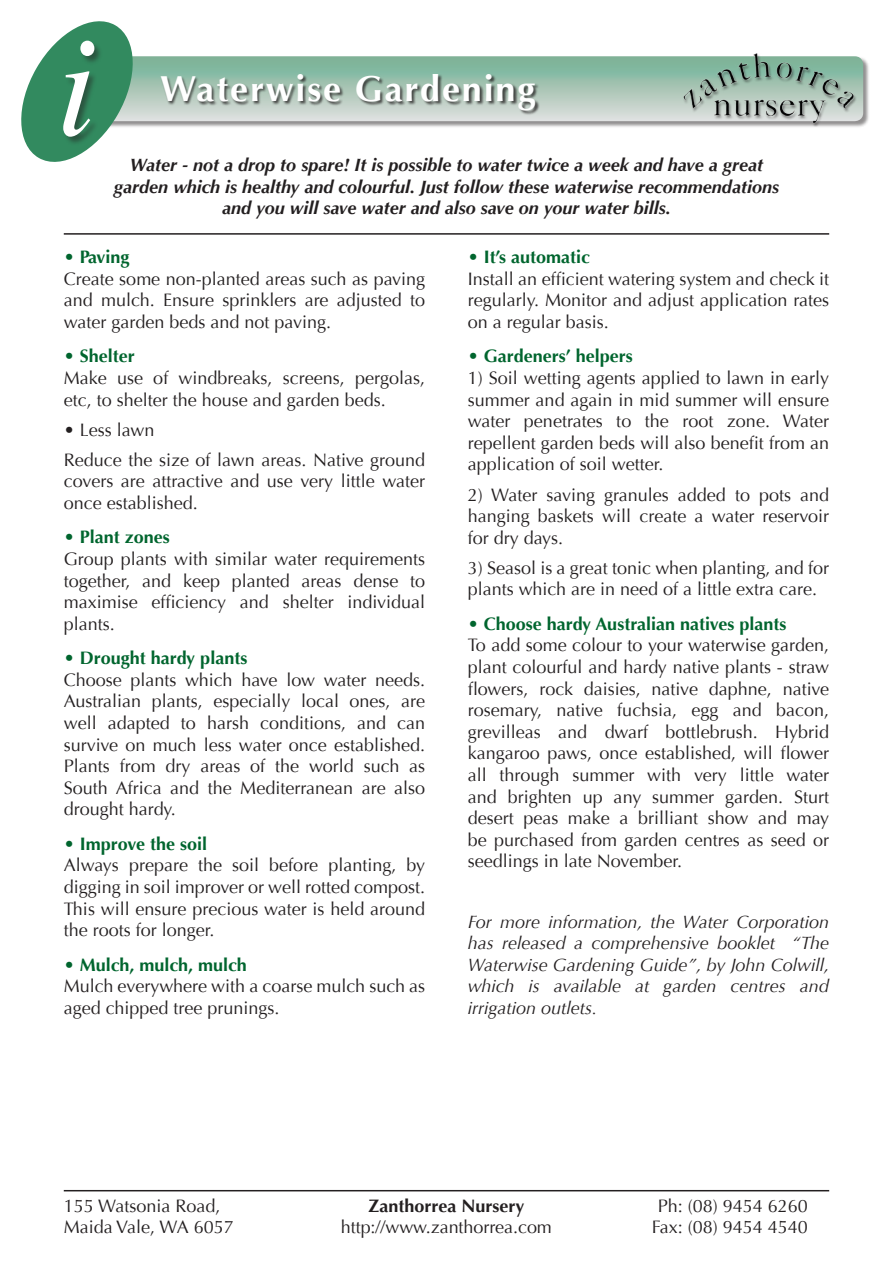
<style>
.page{position:relative;width:893px;height:1263px;background:#fff}
.page>*{position:absolute;margin:0;border:0;box-sizing:border-box;transform-origin:0 0}
.t1{font:italic 144px "Times";color:#fff}
.t2{font:700 36px "Optima";letter-spacing:.05em;color:#fff}
.Main_text{font:18px/21.6px "Optima";color:#231f20;text-align:justify}
.Main_text-2{font:italic 700 18px/21.6px "Optima";color:#231f20;text-align:center}
.Main_text-3{font:italic 18px/21.6px "Optima";color:#231f20;text-align:justify}
.Subheading{font:700 18px "Optima";color:#00652e}
.t3{font:700 18px "Optima";color:#231f20}
</style>
<div class="page">
<svg style="left:156px;top:58px;width:713px;height:69px;background:#b7b6b6"></svg>
<svg style="left:156px;top:56px;width:707px;height:65px;background:#a0c3b2"></svg>
<svg style="left:21px;top:21px;width:135px;height:141px"></svg>
<div style="left:62px;top:41px;width:41px;height:105px;background:#231f20;opacity:.5"></div>
<div style="left:682px;top:53px;width:175px;height:74px;background:#231f20;opacity:.5"></div>
<img style="left:682px;top:53px;width:173px;height:70px">
<div style="left:161px;top:73px;width:379px;height:43px;background:#231f20;opacity:.75"></div>
<hr style="left:64px;top:1190px;width:765px;height:1px;background:#231f20">
<hr style="left:64px;top:233px;width:765px;height:2px;background:#231f20">
<p class="t1" style="left:56px;top:-3px;width:42px">i</p>
<p class="t2" style="left:160px;top:68px;width:377px">Waterwise Gardening</p>
<p class="Main_text-2" style="left:114px;top:154px;width:666px">Water - not a drop to spare! It is possible to water twice a week and have a great garden which is healthy and colourful. Just follow these waterwise recommendations and you will save water and also save on your water bills.</p>
<p class="Subheading" style="left:64px;top:247px;width:67px">• Paving</p>
<p class="Main_text" style="left:64px;top:268px;width:363px">Create some non-planted areas such as paving and mulch. Ensure sprinklers are adjusted to water garden beds and not paving.</p>
<p class="Subheading" style="left:64px;top:346px;width:72px">• Shelter</p>
<p class="Main_text" style="left:64px;top:367px;width:363px">Make use of windbreaks, screens, pergolas, etc, to shelter the house and garden beds.</p>
<p class="Main_text" style="left:64px;top:419px;width:92px">• Less lawn</p>
<p class="Main_text" style="left:64px;top:449px;width:363px">Reduce the size of lawn areas. Native ground covers are attractive and use very little water once established.</p>
<p class="Subheading" style="left:64px;top:527px;width:107px">• Plant zones</p>
<p class="Main_text" style="left:64px;top:548px;width:363px">Group plants with similar water requirements together, and keep planted areas dense to maximise efficiency and shelter individual plants.</p>
<p class="Subheading" style="left:64px;top:647px;width:185px">• Drought hardy plants</p>
<p class="Main_text" style="left:64px;top:669px;width:363px">Choose plants which have low water needs.<br>Australian plants, especially local ones, are well adapted to harsh conditions, and can survive on much less water once established.<br>Plants from dry areas of the world such as South Africa and the Mediterranean are also drought hardy.</p>
<p class="Subheading" style="left:64px;top:833px;width:145px">• Improve the soil</p>
<p class="Main_text" style="left:64px;top:855px;width:363px">Always prepare the soil before planting, by digging in soil improver or well rotted compost.<br>This will ensure precious water is held around the roots for longer.</p>
<p class="Subheading" style="left:64px;top:954px;width:185px">• Mulch, mulch, mulch</p>
<p class="Main_text" style="left:64px;top:975px;width:363px">Mulch everywhere with a coarse mulch such as aged chipped tree prunings.</p>
<p class="Subheading" style="left:468px;top:247px;width:124px">• It’s automatic</p>
<p class="Main_text" style="left:468px;top:268px;width:363px">Install an efficient watering system and check it regularly. Monitor and adjust application rates on a regular basis.</p>
<p class="Subheading" style="left:468px;top:346px;width:166px">• Gardeners’ helpers</p>
<p class="Main_text" style="left:468px;top:367px;width:363px">1) Soil wetting agents applied to lawn in early summer and again in mid summer will ensure water penetrates to the root zone. Water repellent garden beds will also benefit from an application of soil wetter.</p>
<p class="Main_text" style="left:468px;top:484px;width:363px">2) Water saving granules added to pots and hanging baskets will create a water reservoir for dry days.</p>
<p class="Main_text" style="left:468px;top:557px;width:363px">3) Seasol is a great tonic when planting, and for plants which are in need of a little extra care.</p>
<p class="Subheading" style="left:468px;top:613px;width:320px">• Choose hardy Australian natives plants</p>
<p class="Main_text" style="left:468px;top:635px;width:363px">To add some colour to your waterwise garden, plant colourful and hardy native plants - straw flowers, rock daisies, native daphne, native rosemary, native fuchsia, egg and bacon, grevilleas and dwarf bottlebrush. Hybrid kangaroo paws, once established, will flower all through summer with very little water and brighten up any summer garden. Sturt desert peas make a brilliant show and may be purchased from garden centres as seed or seedlings in late November.</p>
<p class="Main_text-3" style="left:468px;top:911px;width:363px">For more information, the Water Corporation has released a comprehensive booklet “The Waterwise Gardening Guide”, by John Colwill, which is available at garden centres and irrigation outlets.</p>
<p class="Main_text" style="left:64px;top:1195px;width:158px">155 Watsonia Road,</p>
<p class="Main_text" style="left:64px;top:1216px;width:171px">Maida Vale, WA 6057</p>
<p class="t3" style="left:368px;top:1195px;width:158px">Zanthorrea Nursery</p>
<p class="Main_text" style="left:341px;top:1216px;width:213px">http://www.zanthorrea.com</p>
<p class="Main_text" style="left:658px;top:1195px;width:152px">Ph: (08) 9454 6260</p>
<p class="Main_text" style="left:652px;top:1216px;width:158px">Fax: (08) 9454 4540</p>
</div>
